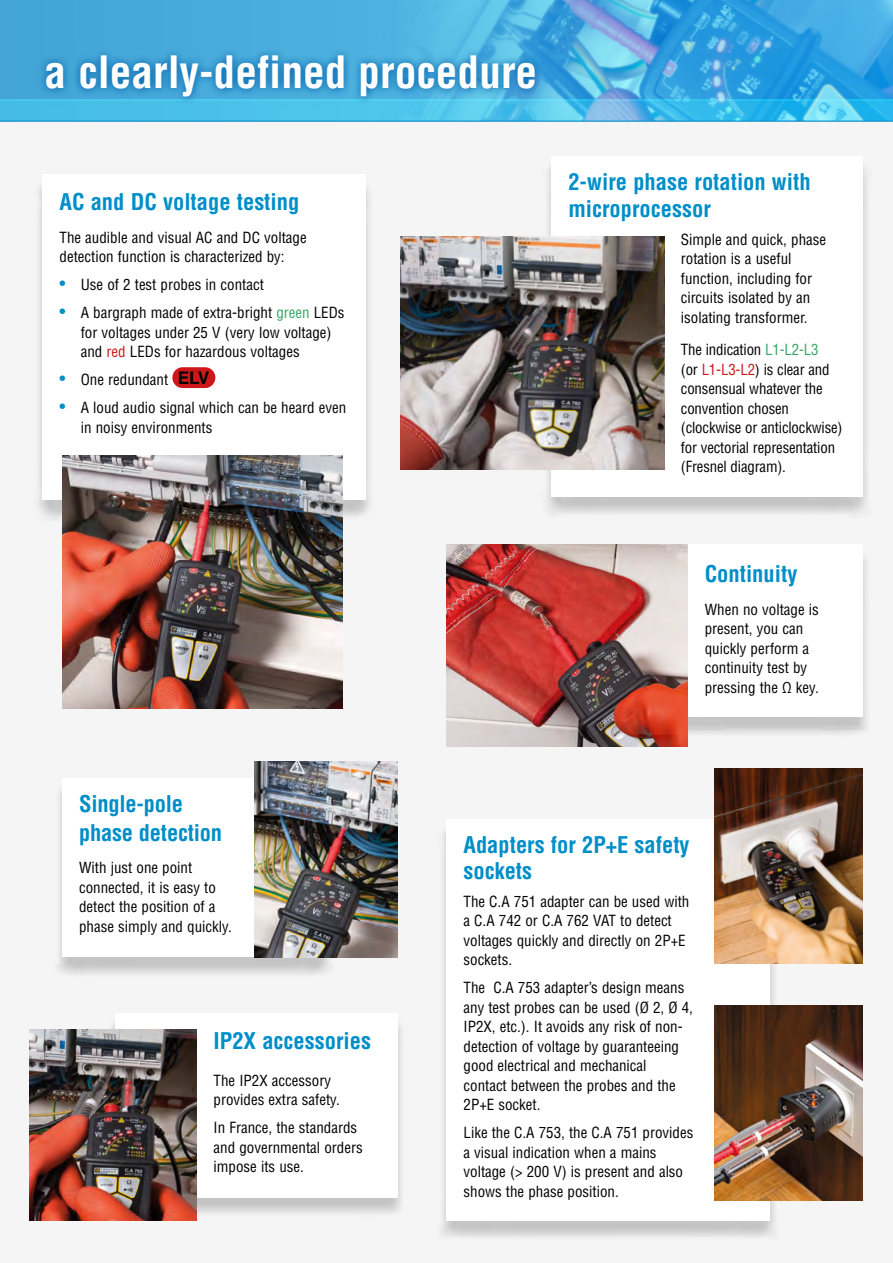
<style>
.page{position:relative;width:893px;height:1263px;background:#fff}
.page>*{position:absolute;margin:0;border:0;box-sizing:border-box;transform-origin:0 0}
.t1{font:700 condensed 43.5px "Helvetica LT Std";color:#fff}
.t2{font:700 condensed 22.5px/27px "Helvetica LT Std";color:#008ec9}
.t3{font:condensed 15px/19.5px "Helvetica LT Std";color:#000}
.s1{font-size:18px;color:#008ec9}
.s2{color:#36a765}
.s3{color:#cd171a}
.s4{font-family:"Helvetica";font-weight:700;font-stretch:normal;font-size:17.4px}
</style>
<div class="page">
<div style="left:0;top:0;width:893px;height:121px;background:#47a9d9"></div>
<img style="left:338px;top:0;width:555px;height:99px">
<svg style="left:0;top:100px;width:893px;height:21px;background:#4ac0ea"></svg>
<hr style="left:0;top:99px;width:893px;height:1px;background:#078ece">
<div style="left:0;top:121px;width:893px;height:1142px;background:#f6f5f5"></div>
<hr style="left:0;top:121px;width:893px;height:1px;background:#078ece">
<div style="left:543px;top:160px;width:329px;height:358px;background:#000;opacity:.2"></div>
<div style="left:551px;top:156px;width:312px;height:341px;background:#fff"></div>
<div style="left:34px;top:179px;width:340px;height:342px;background:#000;opacity:.2"></div>
<div style="left:43px;top:175px;width:323px;height:325px;background:#fff"></div>
<div style="left:172px;top:367px;width:43px;height:21px;background:#cd171a;border-radius:10px"></div>
<div style="left:644px;top:549px;width:227px;height:189px;background:#000;opacity:.2"></div>
<div style="left:653px;top:545px;width:210px;height:172px;background:#fff"></div>
<div style="left:106px;top:1017px;width:300px;height:201px;background:#000;opacity:.2"></div>
<div style="left:115px;top:1012px;width:283px;height:185px;background:#fff"></div>
<div style="left:438px;top:823px;width:341px;height:419px;background:#000;opacity:.2"></div>
<div style="left:446px;top:819px;width:324px;height:402px;background:#fff"></div>
<div style="left:53px;top:782px;width:281px;height:196px;background:#000;opacity:.2"></div>
<div style="left:62px;top:778px;width:263px;height:179px;background:#fff"></div>
<img style="left:401px;top:236px;width:263px;height:234px">
<img style="left:714px;top:769px;width:148px;height:194px">
<img style="left:30px;top:1029px;width:167px;height:191px">
<img style="left:714px;top:1006px;width:148px;height:194px">
<img style="left:254px;top:762px;width:144px;height:195px">
<img style="left:62px;top:456px;width:281px;height:253px">
<img style="left:446px;top:544px;width:242px;height:203px">
<svg style="left:38px;top:47px;width:506px;height:58px"></svg>
<h1 class="t1" style="left:45px;top:45px;width:494px">a clearly-defined procedure</h1>
<h2 class="t2" style="left:60px;top:188px;width:241px">AC and DC voltage testing</h2>
<p class="t3" style="left:60px;top:227px;width:249px">The audible and visual AC and DC voltage detection function is characterized by:</p>
<p class="t3" style="left:60px;top:275px;width:206px"><span class="s1">•</span> Use of 2 test probes in contact</p>
<p class="t3" style="left:81px;top:303px;width:265px;text-indent:-21px"><span class="s1">•</span> A bargraph made of extra-bright <span class="s2">green</span> LEDs for voltages under 25 V (very low voltage) and <span class="s3">red</span> LEDs for hazardous voltages</p>
<p class="t3" style="left:60px;top:370px;width:151px"><span class="s1">•</span> One redundant <span class="s4">ELV</span></p>
<p class="t3" style="left:81px;top:398px;width:267px;text-indent:-21px"><span class="s1">•</span> A loud audio signal which can be heard even in noisy environments</p>
<h2 class="t2" style="left:568px;top:168px;width:244px">2-wire phase rotation with microprocessor</h2>
<p class="t3" style="left:681px;top:230px;width:147px">Simple and quick, phase rotation is a useful function, including for circuits isolated by an isolating transformer.</p>
<p class="t3" style="left:681px;top:340px;width:163px">The indication <span class="s2">L1-L2-L3<br></span>(or <span class="s3">L1-L3-L2</span>) is clear and consensual whatever the convention chosen (clockwise or anticlockwise) for vectorial representation (Fresnel diagram).</p>
<h2 class="t2" style="left:705px;top:560px;width:94px">Continuity</h2>
<p class="t3" style="left:705px;top:599px;width:116px">When no voltage is present, you can quickly perform a continuity test by pressing the Ω key.</p>
<h2 class="t2" style="left:79px;top:790px;width:145px;line-height:28.5px">Single-pole phase detection</h2>
<p class="t3" style="left:79px;top:858px;width:154px">With just one point connected, it is easy to detect the position of a phase simply and quickly.</p>
<h2 class="t2" style="left:214px;top:1027px;width:159px">IP2X accessories</h2>
<p class="t3" style="left:214px;top:1070px;width:128px">The IP2X accessory provides extra safety.</p>
<p class="t3" style="left:214px;top:1118px;width:151px">In France, the standards and governmental orders impose its use.</p>
<h2 class="t2" style="left:463px;top:832px;width:228px;line-height:25.5px">Adapters for 2P+E safety sockets</h2>
<p class="t3" style="left:463px;top:891px;width:227px">The C.A 751 adapter can be used with a C.A 742 or C.A 762 VAT to detect voltages quickly and directly on 2P+E sockets.</p>
<p class="t3" style="left:463px;top:978px;width:231px">The C.A 753 adapter’s design means any test probes can be used (Ø 2, Ø 4,<br>IP2X, etc.). It avoids any risk of non&shy;detection of voltage by guaranteeing good electrical and mechanical contact between the probes and the<br>2P+E socket.</p>
<p class="t3" style="left:463px;top:1123px;width:231px">Like the C.A 753, the C.A 751 provides a visual indication when a mains voltage (&gt; 200 V) is present and also shows the phase position.</p>
</div>
